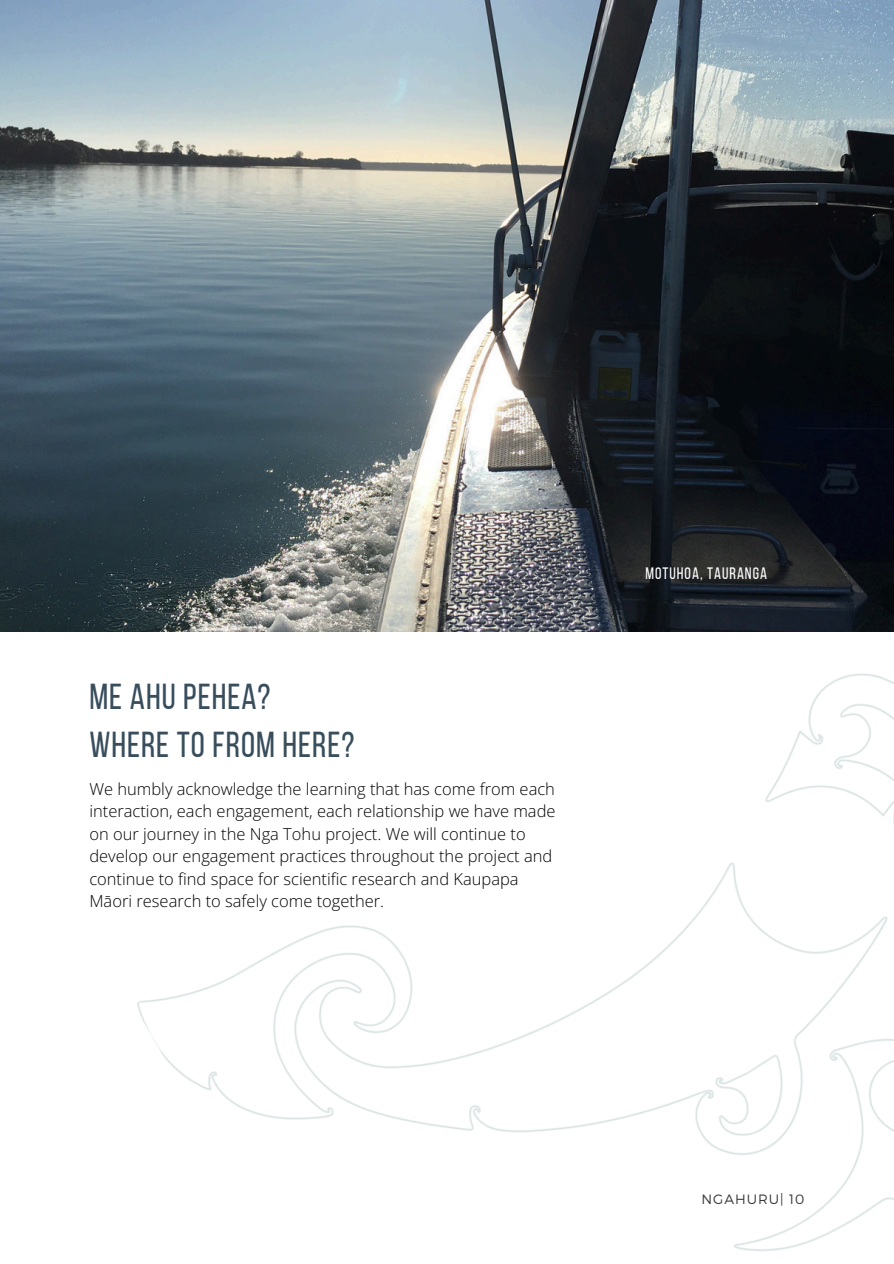
<style>
.page{position:relative;width:894px;height:1264px;background:#fff}
.page>*{position:absolute;margin:0;border:0;box-sizing:border-box;transform-origin:0 0}
.t1{font:36px/48.3px "Bebas Neue";letter-spacing:.03em;color:#394e5d}
.t2{font:300 16.5px/22.5px "Open Sans";color:#000}
.t3{font:16.5px "Bebas Neue";letter-spacing:.06em;color:#fff}
.t4{font:300 13.5px "Montserrat";letter-spacing:.07em;color:#373737}
</style>
<div class="page">
<img style="left:0;top:0;width:893px;height:631px">
<img style="left:133px;top:582px;width:760px;height:669px">
<p class="t1" style="left:89px;top:675px;width:266px">ME AHU PEHEA?<br>WHERE TO FROM HERE?</p>
<h2 class="t2" style="left:89px;top:777px;width:467px">We humbly acknowledge the learning that has come from each interaction, each engagement, each relationship we have made on our journey in the Nga Tohu project. We will continue to develop our engagement practices throughout the project and continue to find space for scientific research and Kaupapa Māori research to safely come together.</h2>
<h1 class="t3" style="left:645px;top:566px;width:123px">MOTUHOA, TAURANGA</h1>
<p class="t4" style="left:701px;top:1189px;width:104px">NGAHURU| 10</p>
</div>
